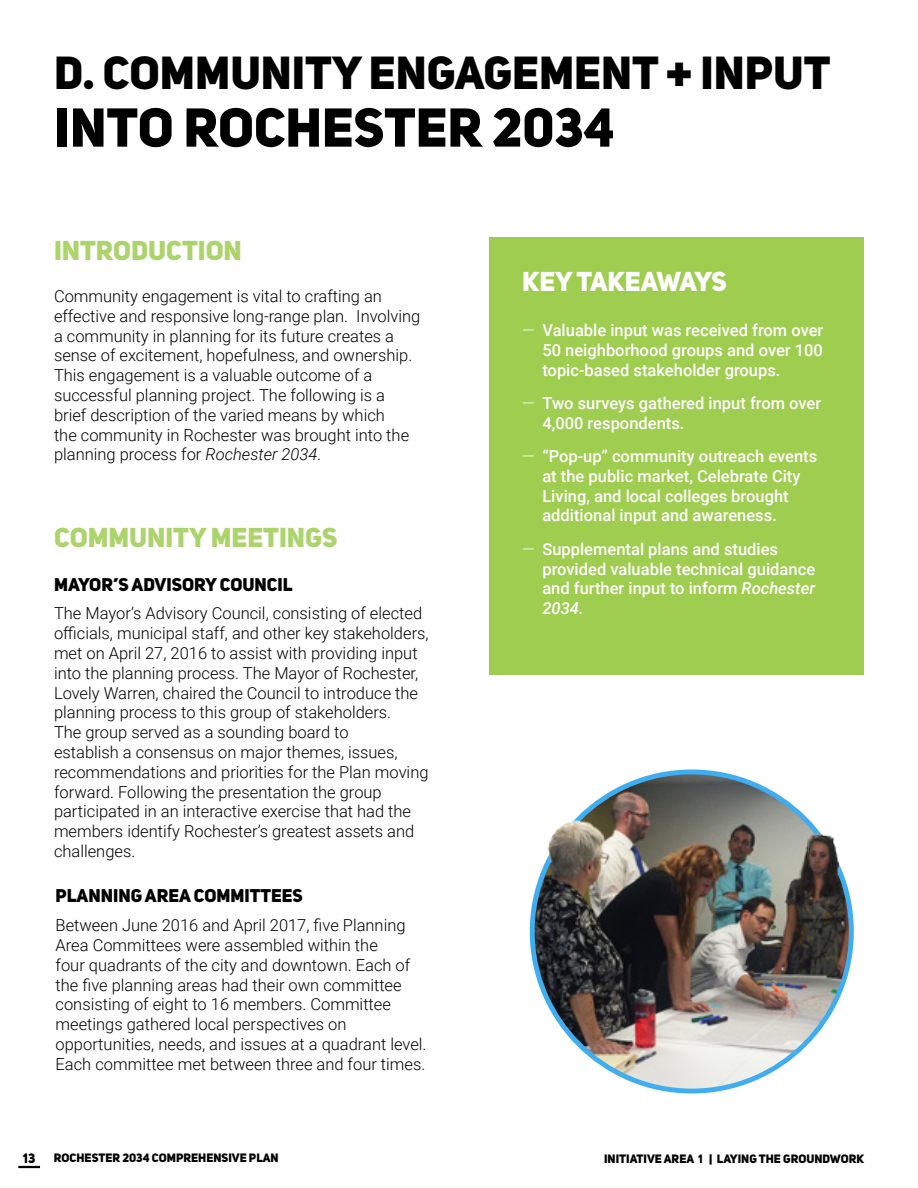
<style>
.page{position:relative;width:918px;height:1188px;background:#fff}
.page>*{position:absolute;margin:0;border:0;box-sizing:border-box;transform-origin:0 0}
.Section_Heading_Top{font:54px "Uni Sans Heavy CAPS";color:#000}
.t1{font:45.75px "Uni Sans Heavy CAPS";color:#000}
.t2{font:27px "Uni Sans Heavy CAPS";color:#add36c}
.Sub_Heading_Green_Ca{font:27px "Uni Sans Heavy CAPS";letter-spacing:-.01em;color:#fff}
.t3{font:18.15px "Uni Sans Heavy CAPS";color:#000}
.Body_Text_Black{font:300 16.5px/19.8px "Roboto";color:#000}
.t4{font:500 16.5px/19.8px "Roboto";color:#fff}
.t5{font:13.5px "Uni Sans Heavy CAPS";color:#000}
.t6{font:12px "Uni Sans Heavy CAPS";color:#000}
.s1{font-style:italic}
.s2{font-weight:300}
</style>
<div class="page">
<img style="left:532px;top:772px;width:319px;height:319px;border-radius:160px">
<div style="left:489px;top:238px;width:375px;height:437px;background:#9ecd50"></div>
<img style="left:809px;top:820px;width:31px;height:53px">
<img style="left:545px;top:814px;width:35px;height:49px">
<hr style="left:18px;top:1166px;width:22px;height:2px;background:#000">
<p class="t1" style="left:54px;top:43px;width:778px">D. COMMUNITY ENGAGEMENT + INPUT</p>
<p class="Section_Heading_Top" style="left:54px;top:93px;width:562px">INTO ROCHESTER 2034</p>
<p class="t2" style="left:54px;top:233px;width:189px">INTRODUCTION</p>
<p class="Body_Text_Black" style="left:54px;top:286px;width:368px">Community engagement is vital to crafting an effective and responsive long-range plan. Involving a community in planning for its future creates a sense of excitement, hopefulness, and ownership.<br>This engagement is a valuable outcome of a successful planning project. The following is a brief description of the varied means by which<br>the community in Rochester was brought into the planning process for <span class="s1">Rochester 2034</span>.</p>
<p class="t2" style="left:54px;top:520px;width:285px">COMMUNITY MEETINGS</p>
<p class="t3" style="left:54px;top:573px;width:240px">MAYOR’S ADVISORY COUNCIL</p>
<p class="Body_Text_Black" style="left:54px;top:603px;width:376px">The Mayor’s Advisory Council, consisting of elected officials, municipal staff, and other key stakeholders, met on April 27, 2016 to assist with providing input into the planning process. The Mayor of Rochester, Lovely Warren, chaired the Council to introduce the planning process to this group of stakeholders.<br>The group served as a sounding board to<br>establish a consensus on major themes, issues, recommendations and priorities for the Plan moving forward. Following the presentation the group participated in an interactive exercise that had the members identify Rochester’s greatest assets and challenges.</p>
<p class="t3" style="left:56px;top:884px;width:249px">PLANNING AREA COMMITTEES</p>
<p class="Body_Text_Black" style="left:56px;top:915px;width:372px">Between June 2016 and April 2017, five Planning Area Committees were assembled within the<br>four quadrants of the city and downtown. Each of the five planning areas had their own committee consisting of eight to 16 members. Committee meetings gathered local perspectives on opportunities, needs, and issues at a quadrant level.<br>Each committee met between three and four times.</p>
<p class="Sub_Heading_Green_Ca" style="left:522px;top:264px;width:206px">KEY TAKEAWAYS</p>
<p class="t4" style="left:542px;top:320px;width:283px;text-align:justify;text-indent:-20px"><span class="s2">—</span> Valuable input was received from over 50 neighborhood groups and over 100 topic-based stakeholder groups.</p>
<p class="t4" style="left:542px;top:393px;width:280px;text-indent:-20px"><span class="s2">—</span> Two surveys gathered input from over<br>4,000 respondents.</p>
<p class="t4" style="left:542px;top:446px;width:276px;text-indent:-20px"><span class="s2">—</span> “Pop-up” community outreach events at the public market, Celebrate City Living, and local colleges brought additional input and awareness.</p>
<p class="t4" style="left:542px;top:538px;width:274px;text-indent:-20px"><span class="s2">—</span> Supplemental plans and studies provided valuable technical guidance and further input to inform <span class="s1">Rochester<br>2034.</span></p>
<p class="t5" style="left:23px;top:1150px;width:14px">13</p>
<p class="t6" style="left:54px;top:1150px;width:287px">ROCHESTER 2034 COMPREHENSIVE PLAN - DRAFT</p>
<p class="t6" style="left:604px;top:1151px;width:262px">INITIATIVE AREA 1 | LAYING THE GROUNDWORK</p>
</div>
